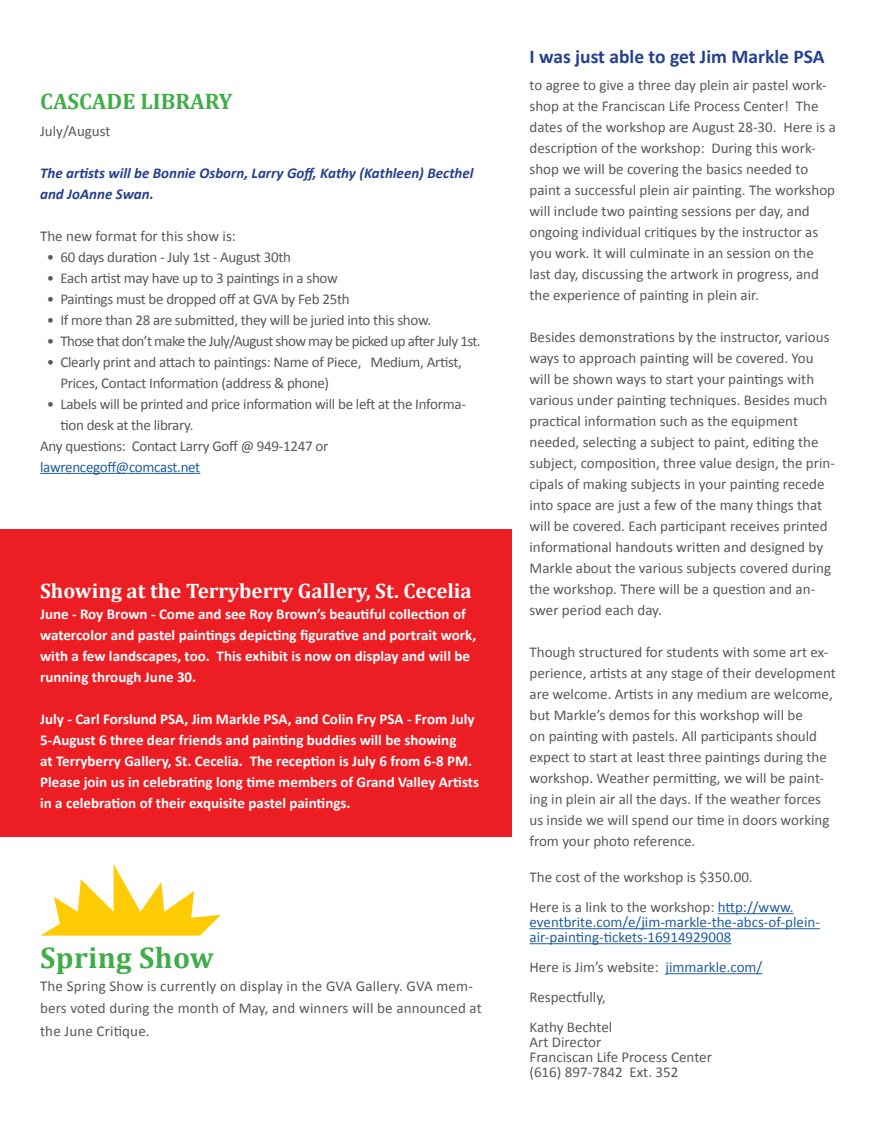
<style>
.page{position:relative;width:878px;height:1148px;background:#fff}
.page>*{position:absolute;margin:0;border:0;box-sizing:border-box;transform-origin:0 0}
.t1{font:700 30px "Cambria";letter-spacing:.01em;color:#41ad49}
.t2{font:700 22.5px "Cambria";color:#41ad49}
.t3{font:700 21px "Cambria";color:#fff}
.t4{font:700 19.5px "Calibri";color:#25408f}
.t5{font:15px/21px "Calibri";color:#58595b}
.t6{font:700 15px/21px "Calibri";color:#fff}
.t7{font:15px/21px "Calibri";letter-spacing:-.02em;color:#58595b}
.t8{font:15px/15px "Calibri";color:#215e9e}
.t9{font:italic 700 15px/21px "Calibri";color:#25408f}
.t10{font:15px "Calibri";letter-spacing:-.04em;color:#58595b}
.t11{font:15px "Calibri";letter-spacing:-.02em;color:#215e9e}
.s1{color:#215e9e}
</style>
<div class="page">
<div style="left:0;top:529px;width:511px;height:307px;background:#ed1d24"></div>
<hr style="left:40px;top:473px;width:160px;height:1px;background:#215e9e">
<hr style="left:717px;top:913px;width:76px;height:1px;background:#215e9e">
<hr style="left:529px;top:928px;width:291px;height:1px;background:#215e9e">
<hr style="left:529px;top:943px;width:202px;height:1px;background:#215e9e">
<hr style="left:665px;top:973px;width:97px;height:1px;background:#215e9e">
<svg style="left:41px;top:864px;width:180px;height:71px"></svg>
<h2 class="t2" style="left:40px;top:85px;width:194px">CASCADE LIBRARY</h2>
<p class="t5" style="left:40px;top:120px;width:72px">July/August</p>
<p class="t9" style="left:40px;top:162px;width:435px">The artists will be Bonnie Osborn, Larry Goff, Kathy (Kathleen) Becthel and JoAnne Swan.</p>
<p class="t5" style="left:40px;top:225px;width:197px">The new format for this show is:</p>
<p class="t7" style="left:47px;top:246px;width:246px">• 60 days duration - July 1st - August 30th</p>
<p class="t7" style="left:47px;top:267px;width:292px">• Each artist may have up to 3 paintings in a show</p>
<p class="t7" style="left:47px;top:288px;width:304px">• Paintings must be dropped off at GVA by Feb 25th</p>
<p class="t7" style="left:47px;top:309px;width:386px">• If more than 28 are submitted, they will be juried into this show.</p>
<p class="t10" style="left:47px;top:331px;width:435px">• Those that don’t make the July/August show may be picked up after July 1st.</p>
<p class="t7" style="left:60px;top:351px;width:403px;text-indent:-14px">• Clearly print and attach to paintings: Name of Piece, Medium, Artist,<br>Prices, Contact Information (address &amp; phone)</p>
<p class="t7" style="left:47px;top:393px;width:420px">• Labels will be printed and price information will be left at the Informa-</p>
<p class="t7" style="left:60px;top:414px;width:134px">tion desk at the library.</p>
<p class="t7" style="left:40px;top:435px;width:289px">Any questions: Contact Larry Goff @ 949-1247 or</p>
<p class="t11" style="left:40px;top:457px;width:162px">lawrencegoff@comcast.net</p>
<h3 class="t3" style="left:40px;top:576px;width:433px">Showing at the Terryberry Gallery, St. Cecelia</h3>
<p class="t6" style="left:40px;top:603px;width:437px">June - Roy Brown - Come and see Roy Brown’s beautiful collection of watercolor and pastel paintings depicting figurative and portrait work, with a few landscapes, too. This exhibit is now on display and will be running through June 30.</p>
<p class="t6" style="left:40px;top:708px;width:440px">July - Carl Forslund PSA, Jim Markle PSA, and Colin Fry PSA - From July 5-August 6 three dear friends and painting buddies will be showing<br>at Terryberry Gallery, St. Cecelia. The reception is July 6 from 6-8 PM.<br>Please join us in celebrating long time members of Grand Valley Artists in a celebration of their exquisite pastel paintings.</p>
<h1 class="t1" style="left:40px;top:937px;width:175px">Spring Show</h1>
<p class="t5" style="left:40px;top:974px;width:443px;line-height:22.5px">The Spring Show is currently on display in the GVA Gallery. GVA mem&shy;bers voted during the month of May, and winners will be announced at the June Critique.</p>
<h3 class="t4" style="left:529px;top:44px;width:297px">I was just able to get Jim Markle PSA</h3>
<p class="t5" style="left:529px;top:74px;width:308px">to agree to give a three day plein air pastel work&shy;shop at the Franciscan Life Process Center! The dates of the workshop are August 28-30. Here is a description of the workshop: During this work&shy;shop we will be covering the basics needed to paint a successful plein air painting. The workshop will include two painting sessions per day, and ongoing individual critiques by the instructor as you work. It will culminate in an session on the last day, discussing the artwork in progress, and the experience of painting in plein air.</p>
<p class="t5" style="left:529px;top:326px;width:307px">Besides demonstrations by the instructor, various ways to approach painting will be covered. You will be shown ways to start your paintings with various under painting techniques. Besides much practical information such as the equipment needed, selecting a subject to paint, editing the subject, composition, three value design, the prin&shy;cipals of making subjects in your painting recede into space are just a few of the many things that will be covered. Each participant receives printed informational handouts written and designed by Markle about the various subjects covered during the workshop. There will be a question and an&shy;swer period each day.</p>
<p class="t5" style="left:529px;top:641px;width:308px">Though structured for students with some art ex&shy;perience, artists at any stage of their development are welcome. Artists in any medium are welcome, but Markle’s demos for this workshop will be<br>on painting with pastels. All participants should expect to start at least three paintings during the workshop. Weather permitting, we will be paint&shy;ing in plein air all the days. If the weather forces us inside we will spend our time in doors working from your photo reference.</p>
<p class="t5" style="left:529px;top:862px;width:266px;line-height:30px">The cost of the workshop is $350.00.<br>Here is a link to the workshop: <span class="s1">http://www.</span></p>
<p class="t8" style="left:529px;top:914px;width:292px">eventbrite.com/e/jim-markle-the-abcs-of-plein&shy;air-painting-tickets-16914929008</p>
<p class="t5" style="left:529px;top:952px;width:234px;line-height:30px">Here is Jim’s website: <span class="s1">jimmarkle.com/<br></span>Respectfully,<br>Kathy Bechtel</p>
<p class="t5" style="left:529px;top:1034px;width:184px;line-height:15px">Art Director<br>Franciscan Life Process Center (616) 897-7842 Ext. 352</p>
</div>
